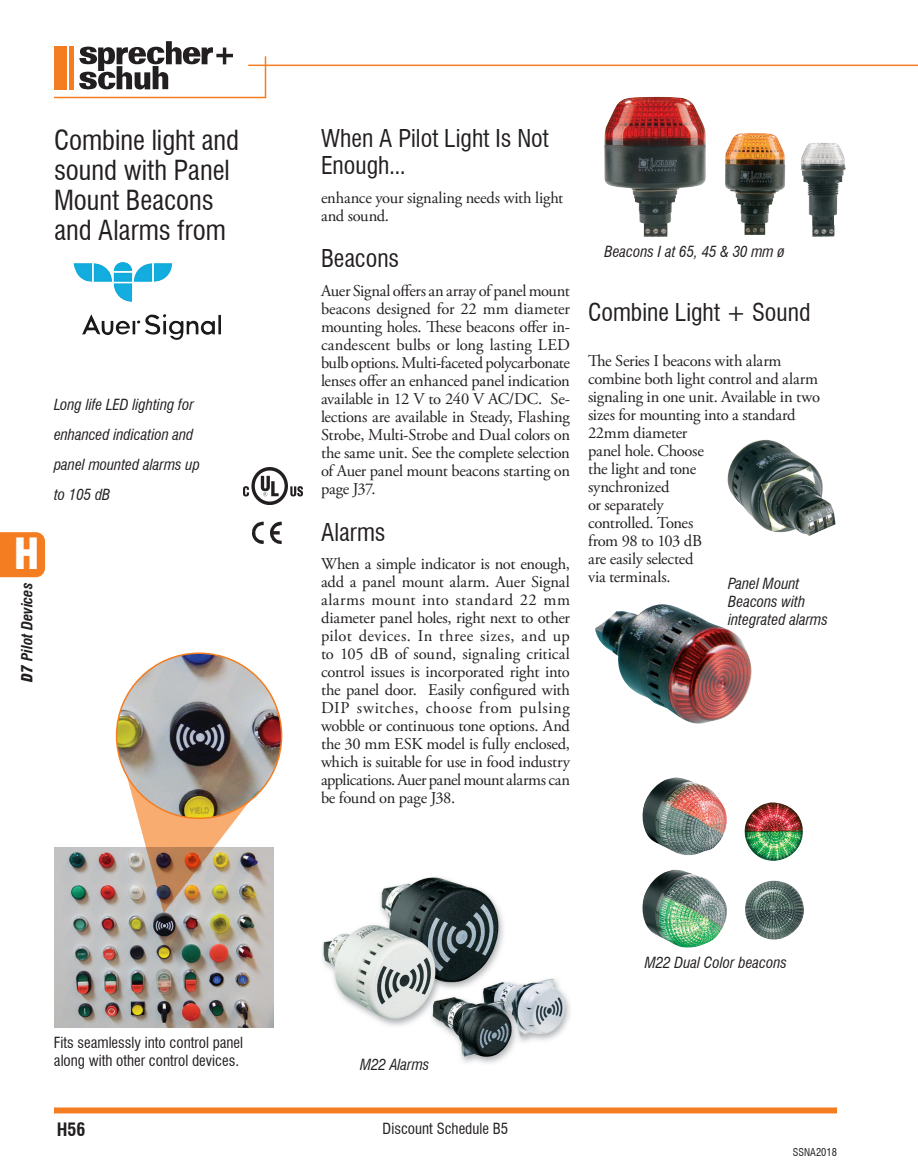
<style>
.page{position:relative;width:918px;height:1175px;background:#fff}
.page>*{position:absolute;margin:0;border:0;box-sizing:border-box;transform-origin:0 0}
.t1{font:900 condensed 42px "Swiss 721 BT";color:#fff}
.t2{font:condensed 27px/30px "Swiss 721 BT";color:#231f20}
.t3{font:condensed 24px/27px "Swiss 721 BT";color:#231f20}
.t4{font:700 condensed 18px "Swiss 721 BT";color:#231f20}
.t5{font:16.5px/18px "Adobe Garamond Pro";letter-spacing:-.015em;color:#231f20}
.t6{font:italic condensed 15px/30px "Swiss 721 BT";color:#231f20}
.t7{font:condensed 15px/18px "Swiss 721 BT";color:#231f20}
.t8{font:italic 700 condensed 15px "Swiss 721 BT";color:#231f20}
.t9{font:condensed 10.5px "Swiss 721 BT";color:#231f20}
.s1{font-weight:900}
</style>
<div class="page">
<div style="left:0;top:532px;width:45px;height:45px;background:#f47d21"></div>
<div style="left:54px;top:1107px;width:783px;height:6px;background:#f47d21"></div>
<hr style="left:248px;top:65px;width:670px;height:1px;background:#f47d21">
<hr style="left:265px;top:56px;width:1px;height:41px;background:#f47d21">
<hr style="left:54px;top:97px;width:212px;height:1px;background:#f47d21">
<svg style="left:79px;top:41px;width:154px;height:49px"></svg>
<div style="left:54px;top:46px;width:13px;height:44px;background:#f47d21"></div>
<hr style="left:69px;top:46px;width:4px;height:44px;background:#f47d21">
<img style="left:595px;top:604px;width:157px;height:120px">
<img style="left:243px;top:468px;width:60px;height:36px">
<svg style="left:252px;top:521px;width:30px;height:23px"></svg>
<img style="left:73px;top:262px;width:148px;height:78px">
<img style="left:728px;top:440px;width:108px;height:96px">
<img style="left:642px;top:777px;width:85px;height:171px">
<img style="left:744px;top:802px;width:60px;height:138px">
<img style="left:322px;top:877px;width:248px;height:186px">
<img style="left:725px;top:133px;width:60px;height:102px">
<img style="left:604px;top:97px;width:102px;height:140px">
<img style="left:801px;top:143px;width:45px;height:94px">
<svg style="left:127px;top:776px;width:134px;height:71px"></svg>
<img style="left:117px;top:653px;width:165px;height:165px;border-radius:82px">
<img style="left:54px;top:847px;width:219px;height:180px">
<h1 class="t1" style="left:14px;top:528px;width:27px">H</h1>
<p class="t8" style="left:18px;top:682px;width:101px;rotate:-90deg"><span class="s1">D7</span> Pilot Devices</p>
<h2 class="t2" style="left:54px;top:125px;width:187px">Combine light and sound with Panel<br>Mount Beacons and Alarms from</h2>
<h3 class="t3" style="left:321px;top:125px;width:229px">When A Pilot Light Is Not<br>Enough...</h3>
<p class="t5" style="left:321px;top:189px;width:244px">enhance your signaling needs with light and sound.</p>
<h3 class="t3" style="left:321px;top:245px;width:80px">Beacons</h3>
<p class="t5" style="left:321px;top:282px;width:251px;text-align:justify">Auer Signal offers an array of panel mount beacons designed for 22 mm diameter mounting holes. These beacons offer in&shy;candescent bulbs or long lasting LED bulb options. Multi-faceted polycarbonate lenses offer an enhanced panel indication available in 12 V to 240 V AC/DC. Se&shy;lections are available in Steady, Flashing Strobe, Multi-Strobe and Dual colors on the same unit. See the complete selection of Auer panel mount beacons starting on page J37.</p>
<h3 class="t3" style="left:321px;top:518px;width:66px">Alarms</h3>
<p class="t5" style="left:321px;top:555px;width:251px;text-align:justify">When a simple indicator is not enough, add a panel mount alarm. Auer Signal alarms mount into standard 22 mm diameter panel holes, right next to other pilot devices. In three sizes, and up to 105 dB of sound, signaling critical control issues is incorporated right into the panel door. Easily configured with DIP switches, choose from pulsing wobble or continuous tone options. And the 30 mm ESK model is fully enclosed, which is suitable for use in food industry applications. Auer panel mount alarms can be found on page J38.</p>
<p class="t6" style="left:54px;top:390px;width:147px">Long life LED lighting for enhanced indication and panel mounted alarms up to 105 dB</p>
<p class="t6" style="left:604px;top:237px;width:182px">Beacons I at 65, 45 &amp; 30 mm ø</p>
<h3 class="t3" style="left:588px;top:298px;width:224px">Combine Light + Sound</h3>
<p class="t5" style="left:588px;top:352px;width:234px">The Series I beacons with alarm combine both light control and alarm signaling in one unit. Available in two sizes for mounting into a standard<br>22mm diameter<br>panel hole. Choose<br>the light and tone<br>synchronized<br>or separately<br>controlled. Tones<br>from 98 to 103 dB<br>are easily selected<br>via terminals.</p>
<p class="t6" style="left:728px;top:575px;width:101px;line-height:18px">Panel Mount<br>Beacons with integrated alarms</p>
<p class="t7" style="left:54px;top:1033px;width:191px">Fits seamlessly into control panel along with other control devices.</p>
<p class="t4" style="left:57px;top:1118px;width:30px">H56</p>
<p class="t6" style="left:360px;top:1049px;width:71px">M22 Alarms</p>
<p class="t7" style="left:383px;top:1119px;width:127px">Discount Schedule B5</p>
<p class="t6" style="left:645px;top:947px;width:144px">M22 Dual Color beacons</p>
<p class="t9" style="left:793px;top:1146px;width:46px">SSNA2018</p>
</div>
